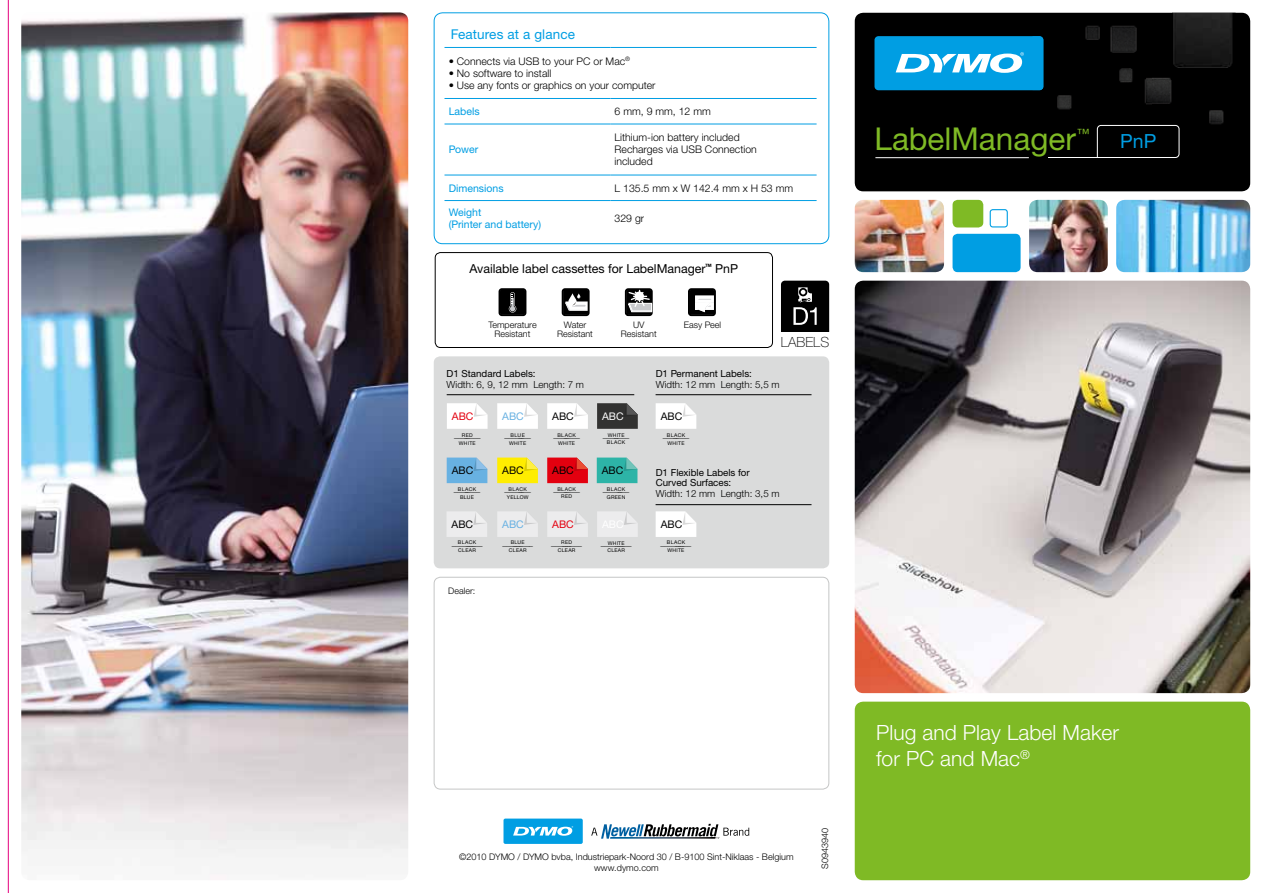
<style>
.page{position:relative;width:1263px;height:893px;background:#fff}
.page>*{position:absolute;margin:0;border:0;box-sizing:border-box;transform-origin:0 0}
.t1{font:31.5px "Helvetica Neue LTW1 G";color:#7fba25}
.t2{font:300 21px/25.5px "Helvetica Neue LTW1 G";letter-spacing:.005em;color:#fff}
.t3{font:19.5px "Helvetica Neue LTW1 G";color:#009ee3}
.t4{font:100 14.1px "Helvetica Neue LTW1 G";letter-spacing:.005em;color:#000}
.t5{font:13.5px "Helvetica Neue LTW1 G";letter-spacing:.01em;color:#009ee3}
.t6{font:12.9px "Helvetica Neue LTW1 G";color:#7fba25}
.t7{font:12.3px "Helvetica Neue LTW1 G";color:#000}
.t8{font:300 10.5px/12px "Helvetica Neue LTW1 G";color:#000}
.t9{font:10.5px/12px "Helvetica Neue LTW1 G";color:#009ee3}
.t10{font:10.5px "Helvetica Neue LTW1 G";color:#000}
.t11{font:10.5px "Helvetica Neue LTW1 G";color:#68b1e2}
.t12{font:10.5px "Helvetica Neue LTW1 G";color:#e3000f}
.t13{font:10.5px "Helvetica Neue LTW1 G";color:#fff}
.t14{font:9.75px/10.5px "Helvetica Neue LTW1 G";color:#000}
.t15{font:300 9.75px "Helvetica Neue LTW1 G";color:#000}
.t16{font:300 9.15px/10.9px "Helvetica Neue LTW1 G";color:#000;text-align:center}
.t17{font:300 9px/9.8px "Helvetica Neue LTW1 G";color:#000;text-align:center}
.t18{font:5.1px/3.6px "Helvetica Neue LTW1 G";letter-spacing:.05em;color:#000;text-align:center}
.t19{font:5.1px/3.8px "Helvetica Neue LTW1 G";letter-spacing:.07em;color:#000;text-align:center}
</style>
<div class="page">
<img style="left:21px;top:12px;width:387px;height:862px">
<div style="left:855px;top:702px;width:395px;height:178px;background:#7fba25;border-radius:9px"></div>
<div style="left:855px;top:13px;width:395px;height:178px;background:#000;border-radius:9px"></div>
<div style="left:434px;top:577px;width:395px;height:212px;border:1px solid #c5c6c6;border-radius:6px"></div>
<img style="left:855px;top:281px;width:395px;height:412px">
<div style="left:874px;top:36px;width:169px;height:54px;background:#009ee3;border-radius:4px"></div>
<svg style="left:896px;top:52px;width:128px;height:21px"></svg>
<img style="left:1129px;top:77px;width:95px;height:48px">
<img style="left:1032px;top:25px;width:105px;height:85px">
<img style="left:1032px;top:36px;width:11px;height:54px">
<img style="left:1129px;top:69px;width:22px;height:46px">
<img style="left:1173px;top:13px;width:60px;height:55px">
<img style="left:1172px;top:77px;width:52px;height:2px">
<img style="left:855px;top:200px;width:89px;height:72px">
<img style="left:1029px;top:200px;width:79px;height:72px">
<div style="left:952px;top:200px;width:31px;height:27px;background:#7fba25;border-radius:5px"></div>
<div style="left:952px;top:234px;width:68px;height:38px;background:#009ee3;border-radius:5px"></div>
<div style="left:990px;top:209px;width:18px;height:18px;border:1px solid #009ee3;border-radius:3px"></div>
<img style="left:1116px;top:200px;width:134px;height:72px">
<svg style="left:591px;top:824px;width:158px;height:15px"></svg>
<div style="left:503px;top:819px;width:80px;height:25px;background:#009ee3;border-radius:2px"></div>
<svg style="left:513px;top:826px;width:60px;height:10px"></svg>
<div style="left:434px;top:356px;width:395px;height:212px;background:#dadbdb;border-radius:6px"></div>
<svg style="left:497px;top:458px;width:41px;height:25px"></svg>
<svg style="left:547px;top:511px;width:41px;height:26px"></svg>
<svg style="left:597px;top:511px;width:41px;height:26px"></svg>
<svg style="left:497px;top:511px;width:41px;height:26px"></svg>
<svg style="left:497px;top:403px;width:41px;height:26px"></svg>
<svg style="left:447px;top:403px;width:41px;height:26px"></svg>
<svg style="left:547px;top:403px;width:41px;height:26px"></svg>
<svg style="left:656px;top:403px;width:40px;height:26px"></svg>
<svg style="left:656px;top:511px;width:40px;height:26px"></svg>
<svg style="left:547px;top:458px;width:41px;height:25px"></svg>
<svg style="left:597px;top:458px;width:40px;height:25px"></svg>
<svg style="left:597px;top:403px;width:41px;height:26px"></svg>
<svg style="left:447px;top:511px;width:40px;height:26px"></svg>
<svg style="left:447px;top:458px;width:40px;height:25px"></svg>
<hr style="left:447px;top:394px;width:187px;height:1px;background:#000">
<hr style="left:656px;top:394px;width:155px;height:1px;background:#000">
<hr style="left:656px;top:504px;width:155px;height:1px;background:#000">
<hr style="left:875px;top:157px;width:154px;height:1px;background:#fff">
<svg style="left:1048px;top:125px;width:132px;height:33px"></svg>
<hr style="left:444px;top:47px;width:166px;height:1px;background:#009ee3">
<hr style="left:610px;top:47px;width:207px;height:1px;background:#009ee3">
<hr style="left:444px;top:98px;width:166px;height:1px;background:#009ee3">
<hr style="left:610px;top:98px;width:207px;height:1px;background:#009ee3">
<hr style="left:444px;top:124px;width:166px;height:1px;background:#009ee3">
<hr style="left:610px;top:124px;width:207px;height:1px;background:#009ee3">
<hr style="left:444px;top:175px;width:166px;height:1px;background:#009ee3">
<hr style="left:610px;top:175px;width:207px;height:1px;background:#009ee3">
<hr style="left:444px;top:200px;width:166px;height:1px;background:#009ee3">
<hr style="left:610px;top:200px;width:207px;height:1px;background:#009ee3">
<div style="left:434px;top:12px;width:395px;height:232px;border:1px solid #009ee3;border-radius:9px"></div>
<div style="left:435px;top:252px;width:338px;height:96px;border:1px solid #000;border-radius:5px"></div>
<svg style="left:781px;top:281px;width:48px;height:50px;background:#1c1c1c"></svg>
<svg style="left:625px;top:289px;width:27px;height:27px"></svg>
<svg style="left:499px;top:289px;width:27px;height:27px"></svg>
<svg style="left:562px;top:289px;width:28px;height:27px"></svg>
<svg style="left:688px;top:289px;width:28px;height:27px"></svg>
<hr style="left:8px;top:0;width:1px;height:893px;background:#e5007d">
<h3 class="t5" style="left:451px;top:26px;width:126px">Features at a glance</h3>
<h3 class="t8" style="left:449px;top:55px;width:183px">• Connects via USB to your PC or Mac<sup>®</sup></h3>
<h3 class="t8" style="left:449px;top:67px;width:104px">• No software to install</h3>
<h3 class="t8" style="left:449px;top:79px;width:208px">• Use any fonts or graphics on your computer</h3>
<h3 class="t9" style="left:449px;top:105px;width:32px">Labels</h3>
<h3 class="t8" style="left:615px;top:105px;width:98px">6 mm, 9 mm, 12 mm</h3>
<h3 class="t9" style="left:449px;top:143px;width:31px">Power</h3>
<h3 class="t8" style="left:615px;top:131px;width:144px">Lithium-ion battery included<br>Recharges via USB Connection included</h3>
<h3 class="t9" style="left:449px;top:182px;width:56px">Dimensions</h3>
<h3 class="t8" style="left:615px;top:182px;width:180px">L 135.5 mm x W 142.4 mm x H 53 mm</h3>
<h3 class="t9" style="left:449px;top:206px;width:94px">Weight<br>(Printer and battery)</h3>
<h3 class="t8" style="left:615px;top:212px;width:31px">329 gr</h3>
<h3 class="t7" style="left:470px;top:261px;width:270px">Available label cassettes for LabelManager<sup>™</sup> PnP</h3>
<h3 class="t17" style="left:488px;top:319px;width:50px">Temperature<br>Resistant</h3>
<h3 class="t17" style="left:557px;top:319px;width:37px">Water<br>Resistant</h3>
<h3 class="t17" style="left:684px;top:319px;width:39px">Easy Peel</h3>
<h3 class="t17" style="left:621px;top:319px;width:37px">UV<br>Resistant</h3>
<h3 class="t4" style="left:781px;top:334px;width:50px">LABELS</h3>
<h3 class="t14" style="left:447px;top:368px;width:91px">D1 Standard Labels:</h3>
<h3 class="t15" style="left:447px;top:378px;width:139px">Width: 6, 9, 12 mm Length: 7 m</h3>
<h3 class="t14" style="left:656px;top:368px;width:98px">D1 Permanent Labels:</h3>
<h3 class="t15" style="left:656px;top:378px;width:125px">Width: 12 mm Length: 5,5 m</h3>
<h3 class="t12" style="left:452px;top:410px;width:23px">ABC</h3>
<h3 class="t11" style="left:502px;top:410px;width:23px">ABC</h3>
<h3 class="t10" style="left:552px;top:410px;width:23px">ABC</h3>
<h3 class="t10" style="left:661px;top:410px;width:23px">ABC</h3>
<h3 class="t13" style="left:602px;top:410px;width:23px">ABC</h3>
<p class="t18" style="left:453px;top:433px;width:29px">RED ———-----———</p>
<p class="t18" style="left:459px;top:441px;width:18px">WHITE</p>
<p class="t18" style="left:504px;top:433px;width:29px">BLuE ————-----——</p>
<p class="t18" style="left:509px;top:441px;width:18px">WHITE</p>
<p class="t18" style="left:553px;top:433px;width:29px">BLACK ———-----———</p>
<p class="t18" style="left:558px;top:441px;width:18px">WHITE</p>
<p class="t18" style="left:608px;top:433px;width:18px">WHITE</p>
<p class="t18" style="left:602px;top:436px;width:29px">———-----———<br>BLACK</p>
<p class="t18" style="left:662px;top:433px;width:29px">BLACK ———-----———</p>
<p class="t18" style="left:667px;top:441px;width:18px">WHITE</p>
<h3 class="t10" style="left:452px;top:464px;width:23px">ABC</h3>
<p class="t18" style="left:453px;top:487px;width:29px">BLACK ———-----———</p>
<p class="t18" style="left:460px;top:495px;width:15px">BLuE</p>
<h3 class="t10" style="left:502px;top:464px;width:23px">ABC</h3>
<h3 class="t10" style="left:552px;top:464px;width:23px">ABC</h3>
<h3 class="t10" style="left:602px;top:464px;width:23px">ABC</h3>
<p class="t18" style="left:504px;top:487px;width:29px">BLACK ————-----——</p>
<p class="t18" style="left:507px;top:495px;width:23px">YELLOW</p>
<p class="t19" style="left:553px;top:487px;width:29px">BLACK ———-----———<br>RED</p>
<p class="t18" style="left:602px;top:487px;width:29px">BLACK ————-----——</p>
<p class="t18" style="left:607px;top:495px;width:20px">GREEN</p>
<h3 class="t14" style="left:656px;top:467px;width:96px">D1 Flexible Labels for<br>Curved Surfaces:</h3>
<h3 class="t15" style="left:656px;top:487px;width:125px">Width: 12 mm Length: 3,5 m</h3>
<h3 class="t10" style="left:451px;top:518px;width:23px">ABC</h3>
<h3 class="t11" style="left:502px;top:518px;width:23px">ABC</h3>
<h3 class="t12" style="left:552px;top:518px;width:23px">ABC</h3>
<h3 class="t10" style="left:661px;top:518px;width:23px">ABC</h3>
<p class="t18" style="left:451px;top:541px;width:34px">BLACK ————----------——</p>
<p class="t18" style="left:458px;top:549px;width:19px">CLEAR</p>
<p class="t18" style="left:502px;top:541px;width:34px">BLuE ———----------———</p>
<p class="t18" style="left:509px;top:549px;width:19px">CLEAR</p>
<p class="t18" style="left:551px;top:541px;width:34px">RED ———----------———</p>
<p class="t18" style="left:558px;top:549px;width:19px">CLEAR</p>
<p class="t18" style="left:608px;top:541px;width:18px">WHITE</p>
<p class="t18" style="left:600px;top:544px;width:34px;line-height:4.3px">————----------——<br>CLEAR</p>
<p class="t18" style="left:660px;top:541px;width:34px">BLACK ————----------——</p>
<p class="t18" style="left:667px;top:549px;width:18px">WHITE</p>
<h3 class="t17" style="left:448px;top:586px;width:29px">Dealer:</h3>
<h1 class="t1" style="left:874px;top:119px;width:203px">LabelManager</h1>
<h3 class="t3" style="left:1120px;top:129px;width:38px">PnP</h3>
<h3 class="t6" style="left:1077px;top:126px;width:14px">™</h3>
<h3 class="t16" style="left:459px;top:851px;width:336px">©2010 DYMO / DYMO bvba, Industriepark-Noord 30 / B-9100 Sint-Niklaas - Belgium www.dymo.com</h3>
<h3 class="t17" style="left:820px;top:869px;width:42px;rotate:-90deg">S0943940</h3>
<h2 class="t2" style="left:876px;top:720px;width:245px">Plug and Play Label Maker for PC and Mac<sup>®</sup></h2>
</div>
